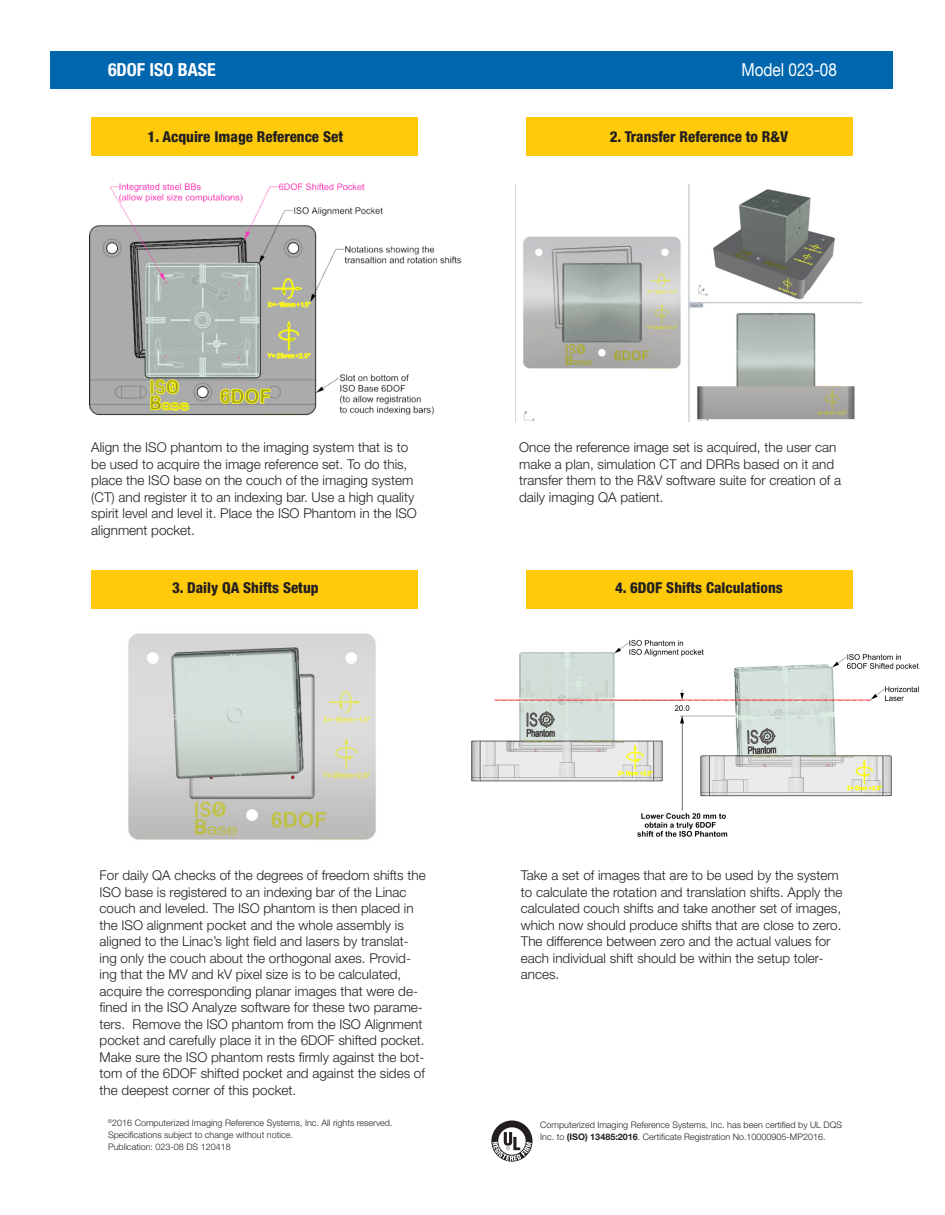
<style>
.page{position:relative;width:945px;height:1215px;background:#fff}
.page>*{position:absolute;margin:0;border:0;box-sizing:border-box;transform-origin:0 0}
.B_Feature_Bene_Head{font:700 condensed 18px "Helvetica Neue";color:#fff}
.A_SubHead_HN77w_12_1{font:18px "Helvetica Neue";color:#fff;scale:.85 1}
.t1{font:800 condensed 15px "Helvetica Neue";color:#231f20}
.B_Main_Text_HN45_9_1{font:300 13.5px/16.5px "Helvetica Neue";color:#231f20}
.B_Main_Text_HN45_9_1-2{font:300 9px/12px "Helvetica Neue";color:#231f20}
.s1{font-weight:700}
</style>
<div class="page">
<svg style="left:491px;top:1120px;width:42px;height:42px"></svg>
<div style="left:51px;top:51px;width:842px;height:38px;background:#0067af"></div>
<img style="left:515px;top:184px;width:348px;height:238px">
<img style="left:128px;top:633px;width:248px;height:208px">
<img style="left:471px;top:640px;width:448px;height:197px">
<div style="left:91px;top:117px;width:327px;height:39px;background:#feca0a"></div>
<div style="left:527px;top:117px;width:326px;height:39px;background:#feca0a"></div>
<div style="left:527px;top:570px;width:326px;height:39px;background:#feca0a"></div>
<div style="left:91px;top:570px;width:327px;height:39px;background:#feca0a"></div>
<img style="left:89px;top:183px;width:373px;height:233px">
<p class="B_Feature_Bene_Head" style="left:108px;top:58px;width:109px">6DOF ISO BASE</p>
<p class="A_SubHead_HN77w_12_1" style="left:741px;top:59px;width:114px">Model 023-08</p>
<p class="t1" style="left:148px;top:127px;width:197px">1. Acquire Image Reference Set</p>
<p class="t1" style="left:610px;top:127px;width:180px">2. Transfer Reference to R&amp;V</p>
<p class="B_Main_Text_HN45_9_1" style="left:91px;top:439px;width:327px">Align the ISO phantom to the imaging system that is to be used to acquire the image reference set. To do this, place the ISO base on the couch of the imaging system (CT) and register it to an indexing bar. Use a high quality spirit level and level it. Place the ISO Phantom in the ISO alignment pocket.</p>
<p class="t1" style="left:172px;top:579px;width:148px">3. Daily QA Shifts Setup</p>
<p class="B_Main_Text_HN45_9_1" style="left:519px;top:439px;width:324px">Once the reference image set is acquired, the user can make a plan, simulation CT and DRRs based on it and transfer them to the R&amp;V software suite for creation of a daily imaging QA patient.</p>
<p class="t1" style="left:615px;top:579px;width:169px">4. 6DOF Shifts Calculations</p>
<p class="B_Main_Text_HN45_9_1" style="left:100px;top:867px;width:328px">For daily QA checks of the degrees of freedom shifts the ISO base is registered to an indexing bar of the Linac couch and leveled. The ISO phantom is then placed in the ISO alignment pocket and the whole assembly is aligned to the Linac’s light field and lasers by translat&shy;ing only the couch about the orthogonal axes. Provid&shy;ing that the MV and kV pixel size is to be calculated, acquire the corresponding planar images that were de&shy;fined in the ISO Analyze software for these two parame&shy;ters. Remove the ISO phantom from the ISO Alignment pocket and carefully place it in the 6DOF shifted pocket.<br>Make sure the ISO phantom rests firmly against the bot&shy;tom of the 6DOF shifted pocket and against the sides of the deepest corner of this pocket.</p>
<p class="B_Main_Text_HN45_9_1" style="left:521px;top:867px;width:323px">Take a set of images that are to be used by the system to calculate the rotation and translation shifts. Apply the calculated couch shifts and take another set of images, which now should produce shifts that are close to zero.<br>The difference between zero and the actual values for each individual shift should be within the setup toler&shy;ances.</p>
<p class="B_Main_Text_HN45_9_1-2" style="left:108px;top:1117px;width:286px"><sup>©</sup>2016 Computerized Imaging Reference Systems, Inc. All rights reserved.<br>Specifications subject to change without notice.<br>Publication: 023-08 DS 120418</p>
<p class="B_Main_Text_HN45_9_1-2" style="left:540px;top:1118px;width:303px">Computerized Imaging Reference Systems, Inc. has been certified by UL DQS<br>Inc. to <span class="s1">(ISO) 13485:2016</span>. Certificate Registration No.10000905-MP2016.</p>
</div>
